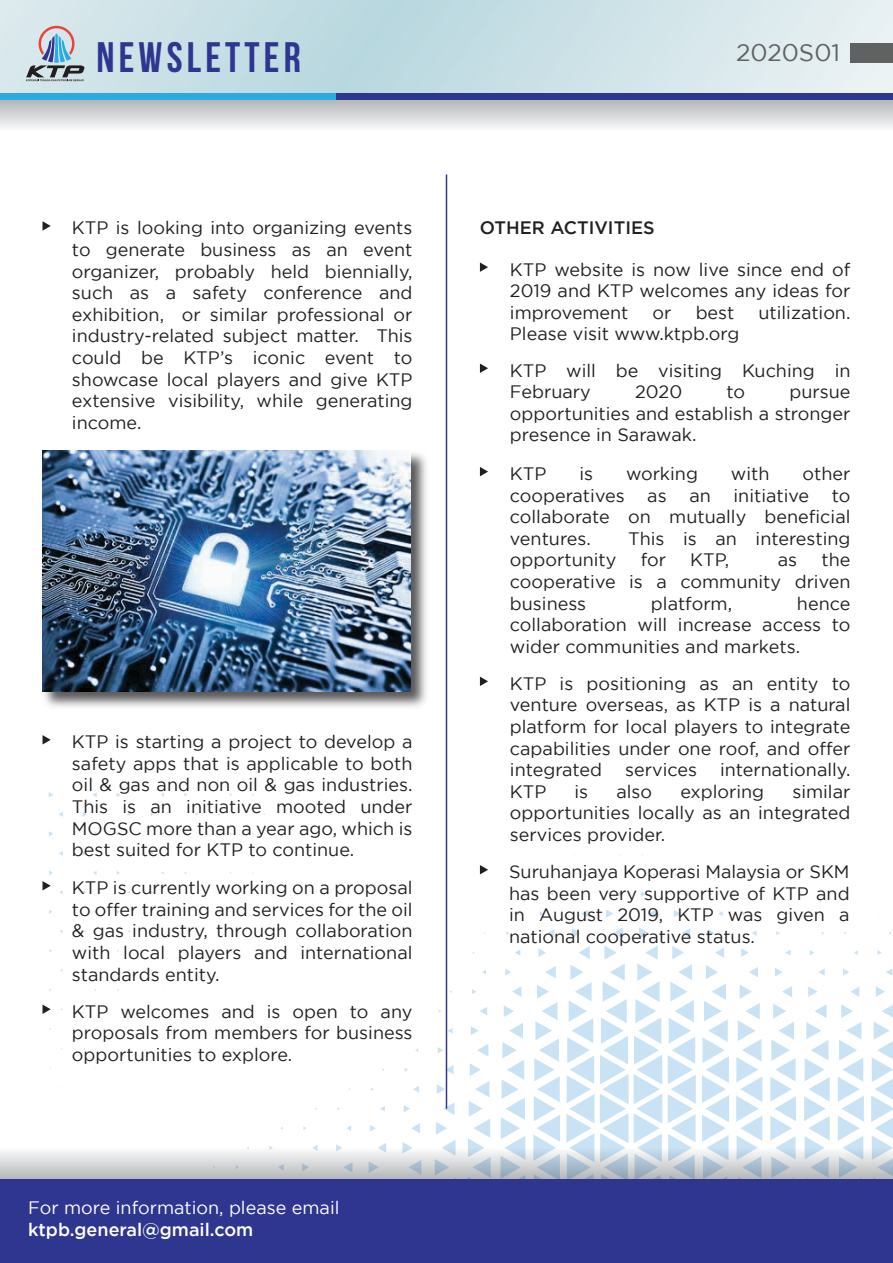
<style>
.page{position:relative;width:893px;height:1263px;background:#fff}
.page>*{position:absolute;margin:0;border:0;box-sizing:border-box;transform-origin:0 0}
.t1{font:700 42.45px "Bebas Neue";letter-spacing:.1em;color:#2e3690}
.t2{font:24px "Gotham";color:#606161}
.t3{font:18px/21.6px "Gotham";color:#231f20;text-align:justify}
.t4{font:18px "Gotham";color:#fff}
.t5{font:500 18px "Gotham";color:#fff}
.t6{font:500 18px "Gotham";color:#231f20}
</style>
<div class="page">
<svg style="left:413px;top:1086px;width:6px;height:7px"></svg>
<svg style="left:437px;top:1084px;width:8px;height:10px"></svg>
<svg style="left:445px;top:1065px;width:9px;height:9px"></svg>
<svg style="left:438px;top:1047px;width:5px;height:6px"></svg>
<svg style="left:447px;top:1028px;width:6px;height:5px"></svg>
<svg style="left:477px;top:1044px;width:11px;height:12px"></svg>
<svg style="left:471px;top:1026px;width:8px;height:9px"></svg>
<svg style="left:480px;top:1007px;width:7px;height:8px"></svg>
<svg style="left:472px;top:989px;width:4px;height:5px"></svg>
<svg style="left:504px;top:1005px;width:10px;height:12px"></svg>
<svg style="left:512px;top:986px;width:10px;height:11px"></svg>
<svg style="left:505px;top:969px;width:6px;height:7px"></svg>
<svg style="left:469px;top:1063px;width:21px;height:32px"></svg>
<svg style="left:515px;top:950px;width:5px;height:6px"></svg>
<svg style="left:545px;top:966px;width:11px;height:12px"></svg>
<svg style="left:538px;top:948px;width:8px;height:9px"></svg>
<svg style="left:501px;top:1023px;width:24px;height:72px"></svg>
<svg style="left:548px;top:929px;width:6px;height:8px"></svg>
<svg style="left:534px;top:985px;width:26px;height:110px"></svg>
<svg style="left:572px;top:928px;width:8px;height:10px"></svg>
<svg style="left:581px;top:910px;width:7px;height:7px"></svg>
<svg style="left:573px;top:892px;width:4px;height:4px"></svg>
<svg style="left:566px;top:946px;width:28px;height:149px"></svg>
<svg style="left:613px;top:927px;width:10px;height:12px"></svg>
<svg style="left:606px;top:909px;width:7px;height:9px"></svg>
<svg style="left:639px;top:927px;width:10px;height:12px"></svg>
<svg style="left:617px;top:892px;width:4px;height:5px"></svg>
<svg style="left:649px;top:909px;width:7px;height:9px"></svg>
<svg style="left:641px;top:891px;width:4px;height:6px"></svg>
<svg style="left:600px;top:945px;width:62px;height:150px"></svg>
<svg style="left:682px;top:928px;width:8px;height:10px"></svg>
<svg style="left:674px;top:910px;width:7px;height:7px"></svg>
<svg style="left:668px;top:946px;width:28px;height:149px"></svg>
<svg style="left:715px;top:948px;width:9px;height:10px"></svg>
<svg style="left:707px;top:929px;width:8px;height:8px"></svg>
<svg style="left:685px;top:892px;width:4px;height:4px"></svg>
<svg style="left:702px;top:965px;width:27px;height:130px"></svg>
<svg style="left:749px;top:967px;width:9px;height:10px"></svg>
<svg style="left:741px;top:948px;width:8px;height:9px"></svg>
<svg style="left:718px;top:911px;width:5px;height:5px"></svg>
<svg style="left:736px;top:984px;width:26px;height:111px"></svg>
<svg style="left:782px;top:986px;width:10px;height:11px"></svg>
<svg style="left:775px;top:968px;width:8px;height:9px"></svg>
<svg style="left:752px;top:930px;width:5px;height:6px"></svg>
<svg style="left:770px;top:1004px;width:26px;height:91px"></svg>
<svg style="left:808px;top:986px;width:9px;height:11px"></svg>
<svg style="left:785px;top:950px;width:5px;height:5px"></svg>
<svg style="left:818px;top:968px;width:7px;height:8px"></svg>
<svg style="left:810px;top:950px;width:4px;height:5px"></svg>
<svg style="left:804px;top:1004px;width:26px;height:91px"></svg>
<svg style="left:850px;top:987px;width:9px;height:10px"></svg>
<svg style="left:843px;top:969px;width:6px;height:7px"></svg>
<svg style="left:838px;top:1004px;width:26px;height:91px"></svg>
<svg style="left:876px;top:986px;width:9px;height:11px"></svg>
<svg style="left:854px;top:950px;width:4px;height:5px"></svg>
<svg style="left:886px;top:969px;width:6px;height:7px"></svg>
<svg style="left:877px;top:950px;width:5px;height:5px"></svg>
<svg style="left:871px;top:1005px;width:22px;height:90px"></svg>
<svg style="left:93px;top:831px;width:4px;height:5px"></svg>
<svg style="left:93px;top:792px;width:4px;height:5px"></svg>
<svg style="left:83px;top:812px;width:4px;height:5px"></svg>
<svg style="left:59px;top:851px;width:4px;height:5px"></svg>
<svg style="left:49px;top:870px;width:4px;height:5px"></svg>
<svg style="left:59px;top:812px;width:4px;height:5px"></svg>
<svg style="left:49px;top:831px;width:4px;height:5px"></svg>
<svg style="left:49px;top:792px;width:4px;height:5px"></svg>
<svg style="left:0;top:1095px;width:893px;height:84px"></svg>
<div style="left:0;top:1179px;width:893px;height:84px;background:#2e3690"></div>
<svg style="left:0;top:99px;width:893px;height:84px"></svg>
<svg style="left:0;top:0;width:893px;height:93px;background:#cde2e7"></svg>
<div style="left:850px;top:44px;width:43px;height:19px;background:#606161"></div>
<div style="left:267px;top:93px;width:626px;height:6px;background:#2e3690"></div>
<div style="left:0;top:93px;width:335px;height:6px;background:#29abe2"></div>
<svg style="left:26px;top:26px;width:59px;height:55px;background:#adb8c2"></svg>
<hr style="left:446px;top:174px;width:1px;height:935px;background:#2e3690">
<svg style="left:43px;top:221px;width:8px;height:10px"></svg>
<svg style="left:43px;top:735px;width:8px;height:9px"></svg>
<svg style="left:43px;top:881px;width:8px;height:9px"></svg>
<svg style="left:480px;top:262px;width:8px;height:10px"></svg>
<svg style="left:480px;top:363px;width:8px;height:10px"></svg>
<svg style="left:480px;top:467px;width:8px;height:9px"></svg>
<svg style="left:480px;top:677px;width:8px;height:9px"></svg>
<svg style="left:480px;top:865px;width:8px;height:9px"></svg>
<svg style="left:43px;top:1005px;width:8px;height:9px"></svg>
<img style="left:42px;top:450px;width:385px;height:257px">
<img style="left:43px;top:451px;width:368px;height:241px">
<h1 class="t1" style="left:96px;top:34px;width:206px">NEWSLETTER</h1>
<p class="t3" style="left:72px;top:217px;width:342px">KTP is looking into organizing events to generate business as an event organizer, probably held biennially, such as a safety conference and exhibition, or similar professional or industry-related subject matter. This could be KTP’s iconic event to showcase local players and give KTP extensive visibility, while generating income.</p>
<p class="t3" style="left:72px;top:731px;width:342px">KTP is starting a project to develop a safety apps that is applicable to both oil &amp; gas and non oil &amp; gas industries.<br>This is an initiative mooted under MOGSC more than a year ago, which is best suited for KTP to continue.</p>
<p class="t3" style="left:72px;top:877px;width:342px">KTP is currently working on a proposal to offer training and services for the oil &amp; gas industry, through collaboration with local players and international standards entity.</p>
<p class="t3" style="left:72px;top:1000px;width:342px">KTP welcomes and is open to any proposals from members for business opportunities to explore.</p>
<p class="t4" style="left:28px;top:1198px;width:313px">For more information, please email</p>
<p class="t5" style="left:28px;top:1219px;width:227px">ktpb.general@gmail.com</p>
<p class="t6" style="left:480px;top:218px;width:176px">OTHER ACTIVITIES</p>
<h2 class="t2" style="left:736px;top:39px;width:105px">2020S01</h2>
<p class="t3" style="left:510px;top:258px;width:342px">KTP website is now live since end of 2019 and KTP welcomes any ideas for improvement</p>
<p class="t3" style="left:653px;top:301px;width:20px">or</p>
<p class="t3" style="left:696px;top:301px;width:40px">best</p>
<p class="t3" style="left:758px;top:301px;width:94px">utilization.</p>
<p class="t3" style="left:510px;top:323px;width:231px">Please visit www.ktpb.org</p>
<p class="t3" style="left:510px;top:359px;width:342px">KTP will be visiting Kuching in<br>February</p>
<p class="t3" style="left:635px;top:381px;width:49px">2020</p>
<p class="t3" style="left:726px;top:381px;width:20px">to</p>
<p class="t3" style="left:510px;top:381px;width:342px;text-indent:279px">pursue opportunities and establish a stronger presence in Sarawak.</p>
<p class="t3" style="left:510px;top:463px;width:38px">KTP</p>
<p class="t3" style="left:579px;top:463px;width:15px">is</p>
<p class="t3" style="left:626px;top:463px;width:73px">working</p>
<p class="t3" style="left:731px;top:463px;width:40px">with</p>
<p class="t3" style="left:802px;top:463px;width:49px">other</p>
<p class="t3" style="left:510px;top:484px;width:116px">cooperatives</p>
<p class="t3" style="left:647px;top:484px;width:21px">as</p>
<p class="t3" style="left:689px;top:484px;width:23px">an</p>
<p class="t3" style="left:734px;top:484px;width:77px">initiative</p>
<p class="t3" style="left:510px;top:484px;width:342px;text-indent:322px">to collaborate on mutually beneficial ventures.</p>
<p class="t3" style="left:628px;top:527px;width:224px">This is an interesting</p>
<p class="t3" style="left:510px;top:549px;width:108px">opportunity</p>
<p class="t3" style="left:641px;top:549px;width:27px">for</p>
<p class="t3" style="left:690px;top:549px;width:41px">KTP,</p>
<p class="t3" style="left:778px;top:549px;width:21px">as</p>
<p class="t3" style="left:510px;top:549px;width:342px;text-indent:311px">the cooperative is a community driven business</p>
<p class="t3" style="left:651px;top:592px;width:83px">platform,</p>
<p class="t3" style="left:510px;top:592px;width:342px;text-indent:287px">hence collaboration will increase access to wider communities and markets.</p>
<p class="t3" style="left:510px;top:672px;width:342px">KTP is positioning as an entity to venture overseas, as KTP is a natural platform for local players to integrate capabilities under one roof, and offer integrated</p>
<p class="t3" style="left:625px;top:759px;width:73px">services</p>
<p class="t3" style="left:720px;top:759px;width:132px">internationally.</p>
<p class="t3" style="left:510px;top:780px;width:342px;text-indent:282px">similar opportunities locally as an integrated services provider.</p>
<p class="t3" style="left:509px;top:861px;width:342px">Suruhanjaya Koperasi Malaysia or SKM has been very supportive of KTP and in August 2019, KTP was given a national cooperative status.</p>
<p class="t3" style="left:510px;top:780px;width:38px">KTP</p>
<p class="t3" style="left:575px;top:780px;width:15px">is</p>
<p class="t3" style="left:616px;top:780px;width:37px">also</p>
<p class="t3" style="left:680px;top:780px;width:85px">exploring</p>
</div>
